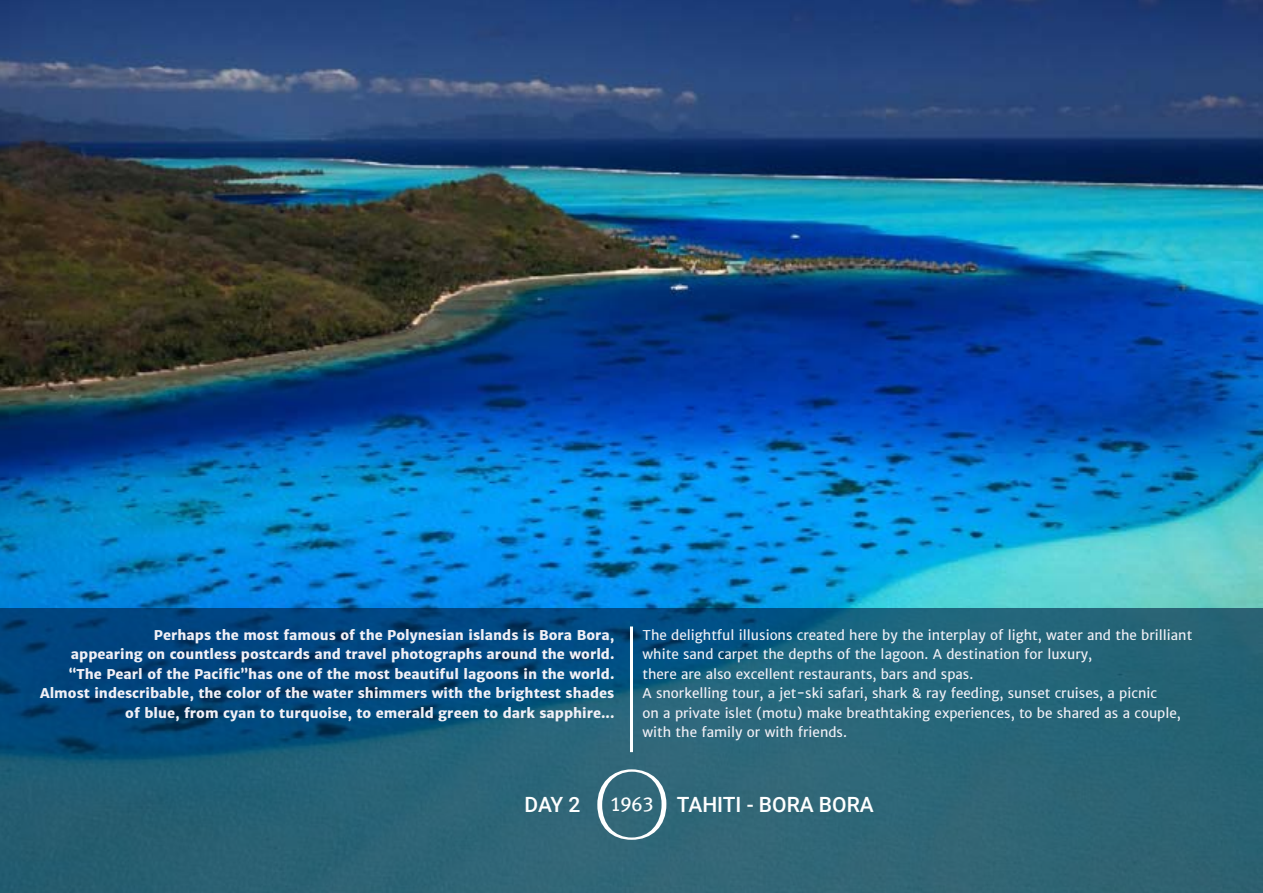
<style>
.page{position:relative;width:1263px;height:893px;background:#fff}
.page>*{position:absolute;margin:0;border:0;box-sizing:border-box;transform-origin:0 0}
.t1{font:500 21px "Roboto";color:#fff}
.t2{font:13.5px/19.5px "Merriweather Sans";color:#f1f0f6}
.t3{font:800 13.5px/19.5px "Merriweather Sans";color:#f1f0f6;text-align:right}
.s1{font-family:"Meta Plus Book Caps";font-weight:400;font-size:20.4px}
</style>
<div class="page">
<img style="left:0;top:0;width:1263px;height:608px">
<svg style="left:0;top:608px;width:1263px;height:285px;background:#1e5c77"></svg>
<hr style="left:630px;top:626px;width:3px;height:126px;background:#fff">
<svg style="left:597px;top:769px;width:69px;height:71px;background:#517f8d"></svg>
<p class="t3" style="left:40px;top:625px;width:576px">Perhaps the most famous of the Polynesian islands is Bora Bora,<br>appearing on countless postcards and travel photographs around the world. “The Pearl of the Pacific”has one of the most beautiful lagoons in the world.<br>Almost indescribable, the color of the water shimmers with the brightest shades of blue, from cyan to turquoise, to emerald green to dark sapphire...</p>
<p class="t2" style="left:642px;top:625px;width:551px">The delightful illusions created here by the interplay of light, water and the brilliant white sand carpet the depths of the lagoon. A destination for luxury,<br>there are also excellent restaurants, bars and spas.<br>A snorkelling tour, a jet-ski safari, shark &amp; ray feeding, sunset cruises, a picnic<br>on a private islet (motu) make breathtaking experiences, to be shared as a couple, with the family or with friends.</p>
<h1 class="t1" style="left:524px;top:789px;width:57px">DAY 2</h1>
<h1 class="t1" style="left:610px;top:789px;width:265px"><span class="s1">1963</span> TAHITI - BORA BORA</h1>
</div>
